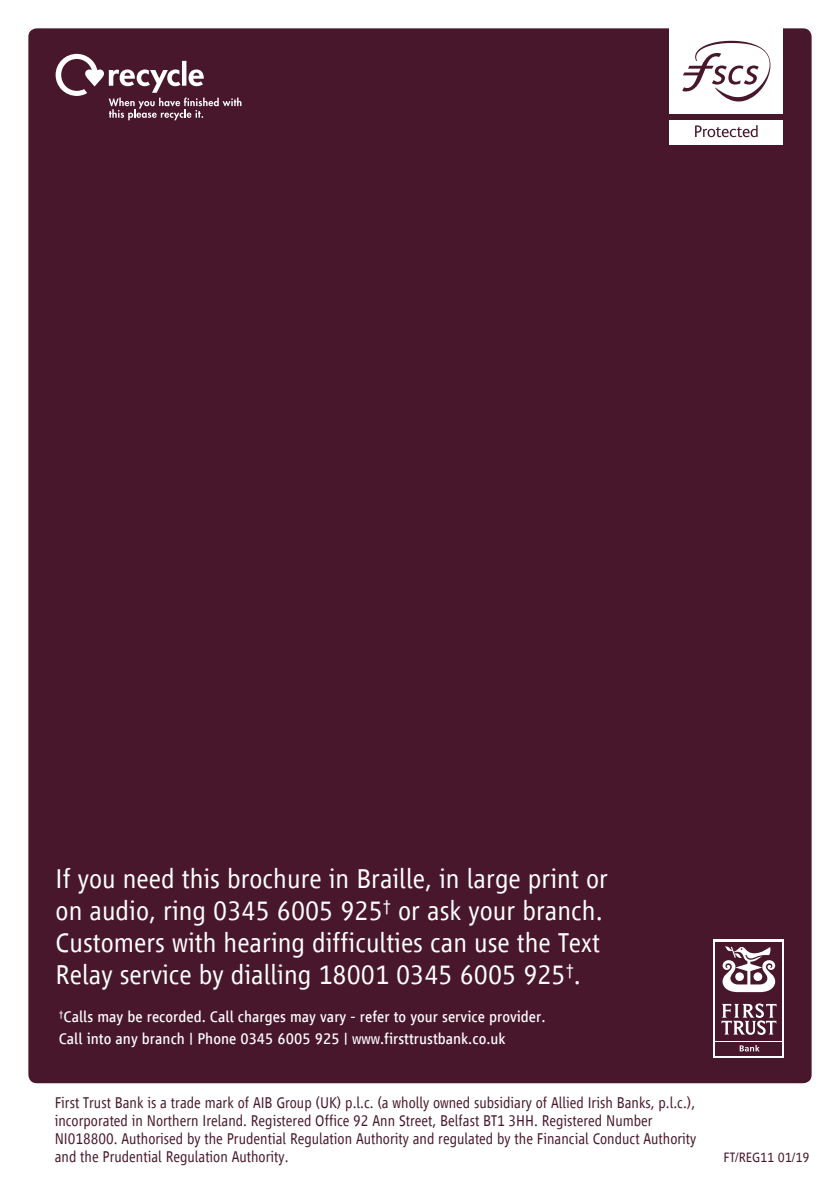
<style>
.page{position:relative;width:840px;height:1191px;background:#fff}
.page>*{position:absolute;margin:0;border:0;box-sizing:border-box;transform-origin:0 0}
.t1{font:300 28px/32px "Vialog LT Com";color:#fff}
.t2{font:300 16px/18px "Vialog LT Com";color:#48172b;scale:.95 1}
.t3{font:16px/22px "Vialog LT Com";color:#fff}
.t4{font:300 14px "Vialog LT Com";color:#48172b}
</style>
<div class="page">
<div style="left:28px;top:28px;width:783px;height:1055px;background:#48172b;border-radius:9px"></div>
<svg style="left:713px;top:939px;width:70px;height:119px"></svg>
<div style="left:715px;top:1042px;width:66px;height:14px;background:#48172b"></div>
<svg style="left:739px;top:1045px;width:20px;height:6px"></svg>
<div style="left:715px;top:941px;width:66px;height:55px;background:#48172b"></div>
<div style="left:715px;top:996px;width:66px;height:44px;background:#48172b"></div>
<svg style="left:721px;top:1003px;width:55px;height:32px"></svg>
<svg style="left:722px;top:946px;width:52px;height:46px"></svg>
<svg style="left:56px;top:54px;width:185px;height:66px"></svg>
<div style="left:669px;top:25px;width:113px;height:88px;background:#fff"></div>
<div style="left:669px;top:120px;width:113px;height:25px;background:#fff"></div>
<svg style="left:695px;top:125px;width:62px;height:12px"></svg>
<svg style="left:682px;top:41px;width:88px;height:60px"></svg>
<p class="t1" style="left:56px;top:863px;width:553px">If you need this brochure in Braille, in large print or on audio, ring 0345 6005 925<sup>†</sup> or ask your branch.</p>
<p class="t1" style="left:56px;top:927px;width:545px">Customers with hearing difficulties can use the Text<br>Relay service by dialling 18001 0345 6005 925<sup>†</sup>.</p>
<p class="t3" style="left:59px;top:1006px;width:488px"><sup>†</sup>Calls may be recorded. Call charges may vary - refer to your service provider.<br>Call into any branch | Phone 0345 6005 925 | www.firsttrustbank.co.uk</p>
<p class="t2" style="left:55px;top:1093px;width:675px">First Trust Bank is a trade mark of AIB Group (UK) p.l.c. (a wholly owned subsidiary of Allied Irish Banks, p.l.c.), incorporated in Northern Ireland. Registered Office 92 Ann Street, Belfast BT1 3HH. Registered Number</p>
<p class="t2" style="left:55px;top:1129px;width:676px">NI018800. Authorised by the Prudential Regulation Authority and regulated by the Financial Conduct Authority and the Prudential Regulation Authority.</p>
<p class="t4" style="left:723px;top:1150px;width:87px">FT/REG11 01/19</p>
</div>
